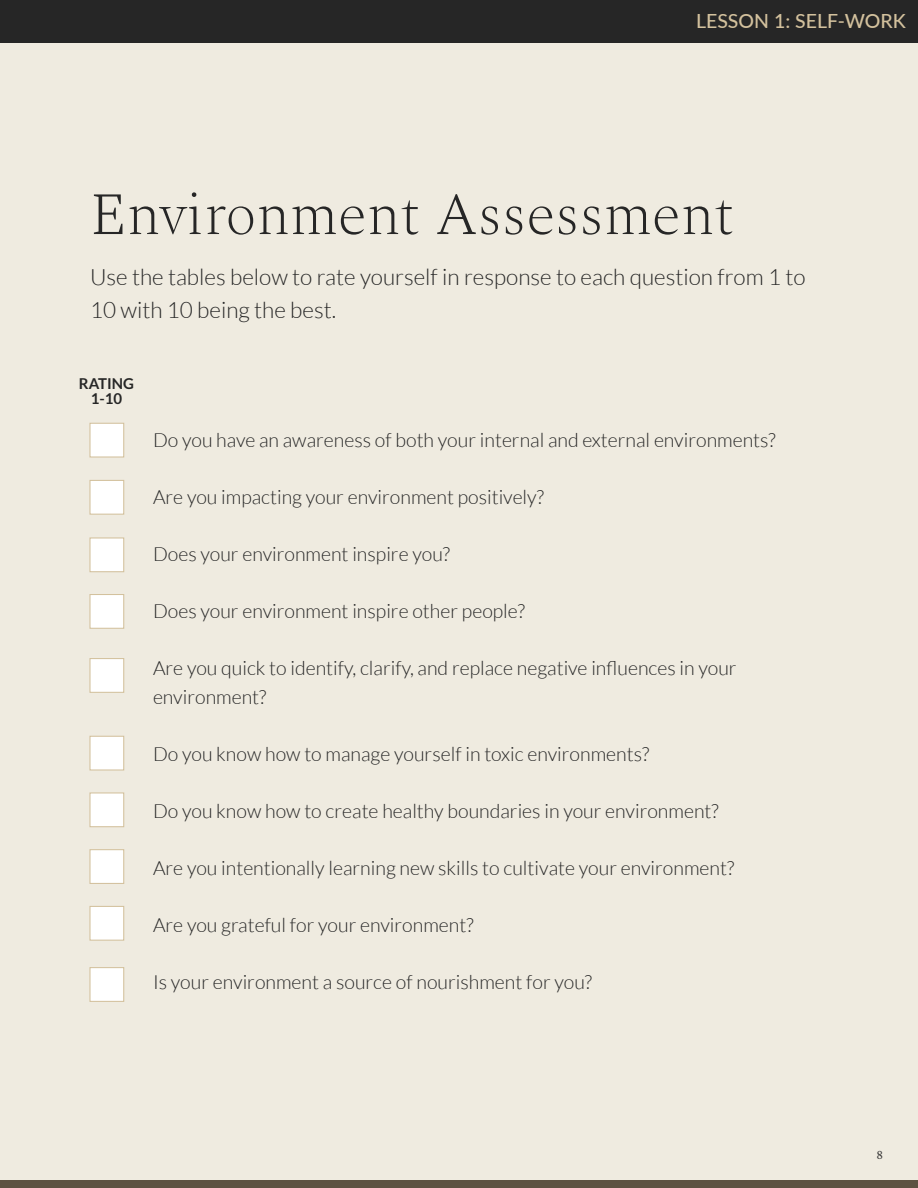
<style>
.page{position:relative;width:918px;height:1188px;background:#efebe0}
.page>*{position:absolute;margin:0;border:0;box-sizing:border-box;transform-origin:0 0}
.t1{font:200 60px "Spectral";color:#262626}
.t2{font:300 22.5px/33px "Lato";color:#262626}
.t3{font:300 19.5px/28.5px "Lato";color:#262626}
.t4{font:500 19.5px "Lato";color:#d3c19d}
.t5{font:700 15px/15px "Lato";color:#262626;text-align:center}
.t6{font:12px "Spectral";color:#383838}
</style>
<div class="page">
<div style="left:0;top:0;width:918px;height:43px;background:#262626"></div>
<div style="left:0;top:1180px;width:918px;height:8px;background:#5e5242"></div>
<div style="left:89px;top:423px;width:35px;height:35px;background:#fff;border:1px solid #d3c19d"></div>
<div style="left:89px;top:480px;width:35px;height:35px;background:#fff;border:1px solid #d3c19d"></div>
<div style="left:89px;top:594px;width:35px;height:35px;background:#fff;border:1px solid #d3c19d"></div>
<div style="left:89px;top:537px;width:35px;height:35px;background:#fff;border:1px solid #d3c19d"></div>
<div style="left:89px;top:658px;width:35px;height:35px;background:#fff;border:1px solid #d3c19d"></div>
<div style="left:89px;top:736px;width:35px;height:35px;background:#fff;border:1px solid #d3c19d"></div>
<div style="left:89px;top:849px;width:35px;height:35px;background:#fff;border:1px solid #d3c19d"></div>
<div style="left:89px;top:792px;width:35px;height:35px;background:#fff;border:1px solid #d3c19d"></div>
<div style="left:89px;top:967px;width:35px;height:35px;background:#fff;border:1px solid #d3c19d"></div>
<div style="left:89px;top:906px;width:35px;height:35px;background:#fff;border:1px solid #d3c19d"></div>
<p class="t4" style="left:696px;top:7px;width:211px">LESSON 1: SELF-WORK</p>
<h1 class="t1" style="left:90px;top:171px;width:646px">Environment Assessment</h1>
<p class="t2" style="left:90px;top:261px;width:717px">Use the tables below to rate yourself in response to each question from 1 to<br>10 with 10 being the best.</p>
<p class="t5" style="left:79px;top:375px;width:57px">RATING<br>1-10</p>
<p class="t3" style="left:153px;top:426px;width:624px">Do you have an awareness of both your internal and external environments?</p>
<p class="t3" style="left:153px;top:483px;width:392px">Are you impacting your environment positively?</p>
<p class="t3" style="left:153px;top:540px;width:299px">Does your environment inspire you?</p>
<p class="t3" style="left:153px;top:597px;width:374px">Does your environment inspire other people?</p>
<p class="t3" style="left:153px;top:654px;width:585px">Are you quick to identify, clarify, and replace negative influences in your environment?</p>
<p class="t3" style="left:153px;top:740px;width:498px">Do you know how to manage yourself in toxic environments?</p>
<p class="t3" style="left:153px;top:797px;width:567px">Do you know how to create healthy boundaries in your environment?</p>
<p class="t3" style="left:153px;top:854px;width:583px">Are you intentionally learning new skills to cultivate your environment?</p>
<p class="t3" style="left:153px;top:911px;width:322px">Are you grateful for your environment?</p>
<p class="t3" style="left:153px;top:968px;width:441px">Is your environment a source of nourishment for you?</p>
<p class="t6" style="left:877px;top:1146px;width:7px">8</p>
</div>
